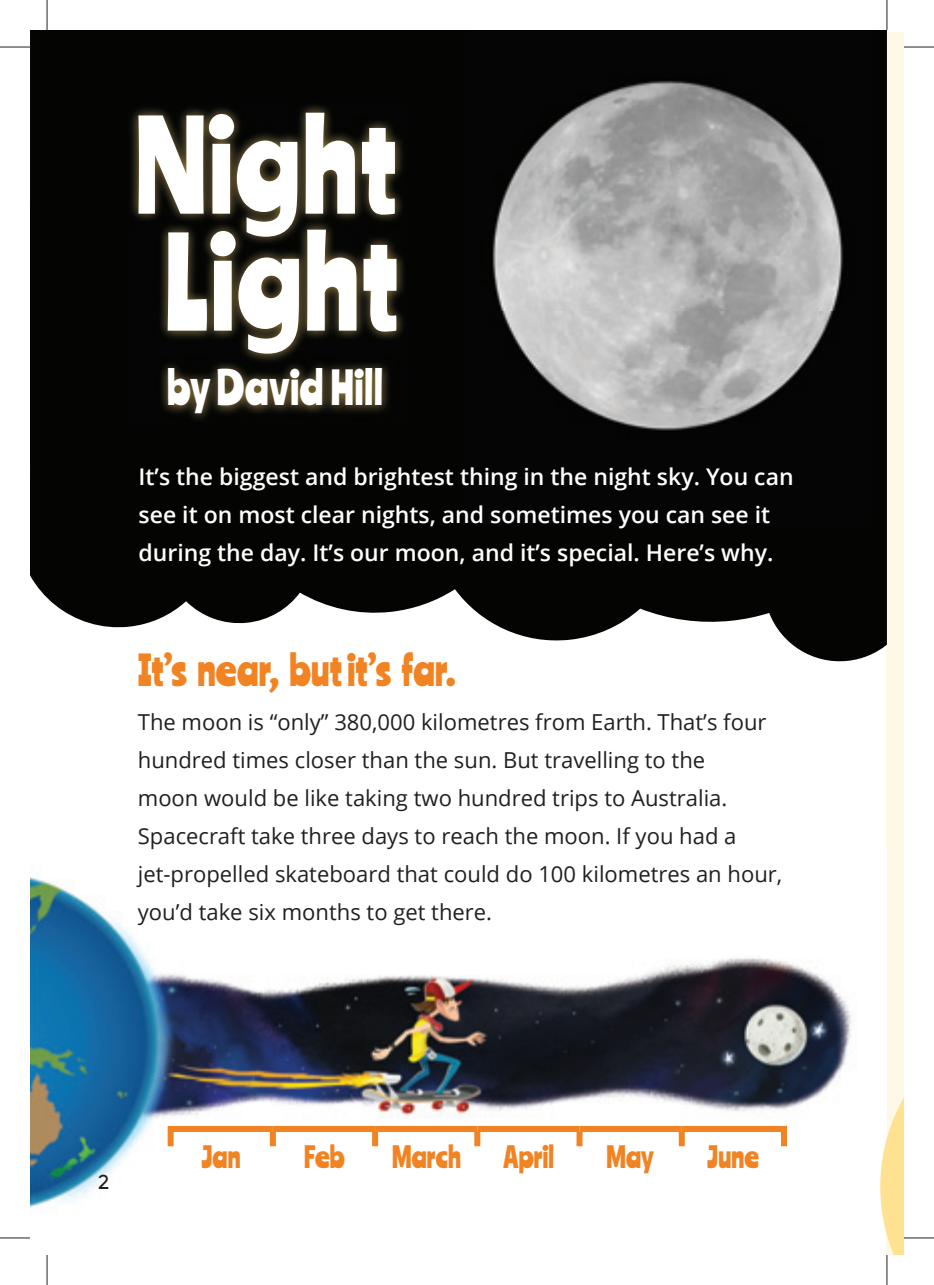
<style>
.page{position:relative;width:934px;height:1285px;background:#fff}
.page>*{position:absolute;margin:0;border:0;box-sizing:border-box;transform-origin:0 0}
.t1{font:120px/117px "Ranchers";letter-spacing:.02em;color:#fff}
.t2{font:43.8px "Ranchers";letter-spacing:.02em;color:#fff}
.t3{font:40px "Ranchers";letter-spacing:.005em;color:#f28323}
.t4{font:28px "Ranchers";letter-spacing:.005em;color:#f28323}
.t5{font:600 23px/38px "Open Sans";color:#fff}
.t6{font:22px/38px "Open Sans";color:#231f20}
.t7{font:20px "Aronui";color:#231f20}
</style>
<div class="page">
<div style="left:886px;top:33px;width:17px;height:1222px;background:#fef9e7"></div>
<img style="left:30px;top:876px;width:822px;height:332px">
<svg style="left:880px;top:848px;width:23px;height:407px"></svg>
<div style="left:167px;top:1126px;width:106px;height:6px;background:#f28323"></div>
<div style="left:167px;top:1132px;width:6px;height:14px;background:#f28323"></div>
<div style="left:273px;top:1126px;width:102px;height:6px;background:#f28323"></div>
<div style="left:270px;top:1132px;width:6px;height:14px;background:#f28323"></div>
<div style="left:375px;top:1126px;width:102px;height:6px;background:#f28323"></div>
<div style="left:372px;top:1132px;width:6px;height:14px;background:#f28323"></div>
<div style="left:477px;top:1126px;width:102px;height:6px;background:#f28323"></div>
<div style="left:474px;top:1132px;width:6px;height:14px;background:#f28323"></div>
<div style="left:579px;top:1126px;width:102px;height:6px;background:#f28323"></div>
<div style="left:576px;top:1132px;width:6px;height:14px;background:#f28323"></div>
<div style="left:681px;top:1126px;width:105px;height:6px;background:#f28323"></div>
<div style="left:678px;top:1132px;width:6px;height:14px;background:#f28323"></div>
<div style="left:780px;top:1132px;width:6px;height:14px;background:#f28323"></div>
<svg style="left:30px;top:30px;width:856px;height:632px;background:#262725"></svg>
<img style="left:466px;top:30px;width:405px;height:495px">
<img style="left:128px;top:102px;width:279px;height:322px">
<hr style="left:0;top:47px;width:30px;height:1px;background:#231f20">
<hr style="left:903px;top:47px;width:30px;height:1px;background:#231f20">
<hr style="left:0;top:1237px;width:30px;height:1px;background:#231f20">
<hr style="left:903px;top:1237px;width:30px;height:1px;background:#231f20">
<hr style="left:47px;top:0;width:1px;height:30px;background:#231f20">
<hr style="left:47px;top:1255px;width:1px;height:30px;background:#231f20">
<hr style="left:886px;top:0;width:1px;height:30px;background:#231f20">
<hr style="left:886px;top:1255px;width:1px;height:30px;background:#231f20">
<h1 class="t1" style="left:135px;top:105px;width:264px">Night<br>Light</h1>
<h2 class="t2" style="left:167px;top:360px;width:217px">by David Hill</h2>
<p class="t5" style="left:138px;top:457px;width:656px">It’s the biggest and brightest thing in the night sky. You can see it on most clear nights, and sometimes you can see it during the day. It’s our moon, and it’s special. Here’s why.</p>
<h3 class="t3" style="left:138px;top:644px;width:319px">It’s near, but it’s far.</h3>
<p class="t6" style="left:138px;top:702px;width:645px">The moon is “only” 380,000 kilometres from Earth. That’s four hundred times closer than the sun. But travelling to the<br>moon would be like taking two hundred trips to Australia.<br>Spacecraft take three days to reach the moon. If you had a jet-propelled skateboard that could do 100 kilometres an hour, you’d take six months to get there.</p>
<p class="t7" style="left:98px;top:1174px;width:13px">2</p>
<p class="t4" style="left:202px;top:1139px;width:40px">Jan</p>
<p class="t4" style="left:304px;top:1138px;width:42px">Feb</p>
<p class="t4" style="left:392px;top:1138px;width:70px">March</p>
<p class="t4" style="left:503px;top:1138px;width:52px">April</p>
<p class="t4" style="left:606px;top:1138px;width:49px">May</p>
<p class="t4" style="left:707px;top:1138px;width:53px">June</p>
</div>
